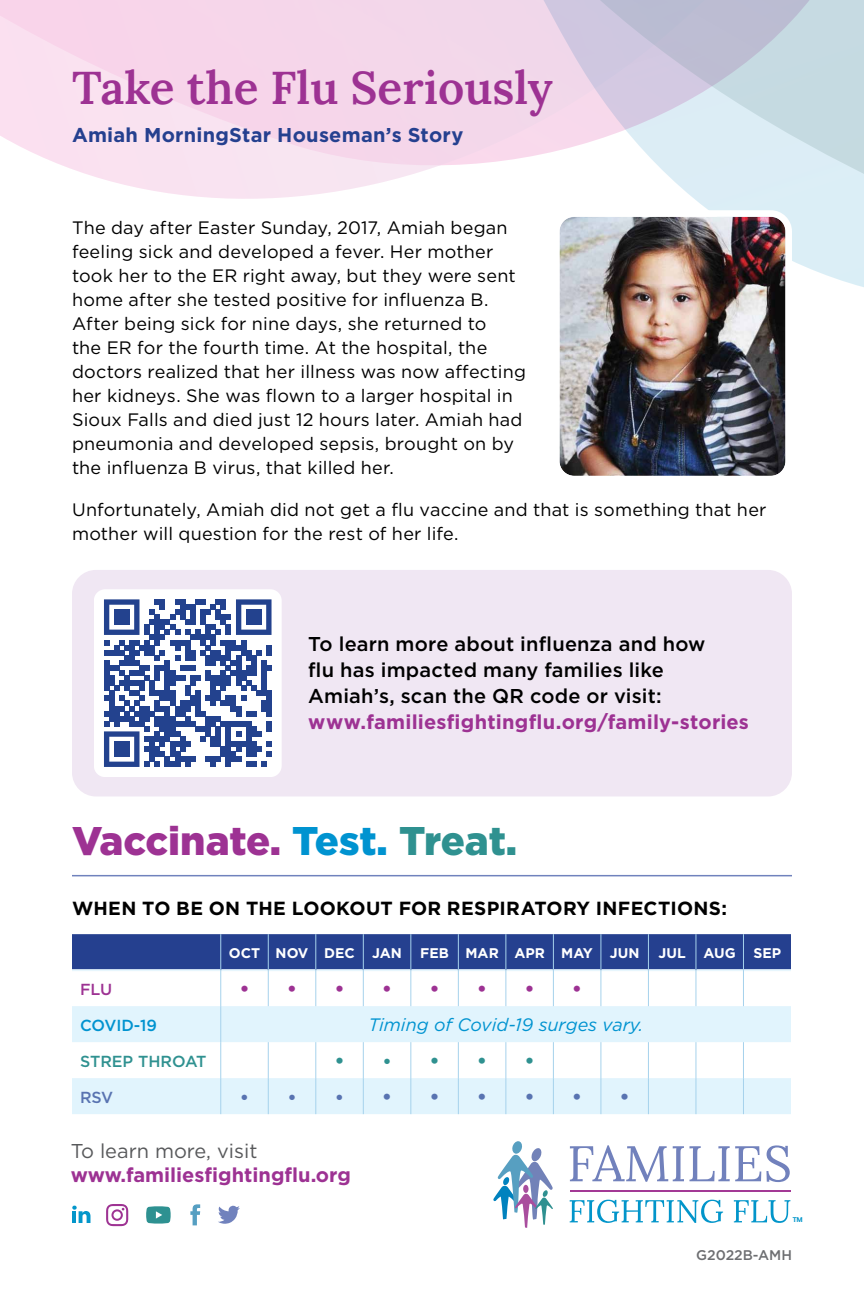
<style>
.page{position:relative;width:864px;height:1296px;background:#fff}
.page>*{position:absolute;margin:0;border:0;box-sizing:border-box;transform-origin:0 0}
.t1{font:46px "Lora";color:#9d3293}
.t2{font:900 40px "Gotham";letter-spacing:-.005em;color:#9d3293}
.t3{font:500 20px/26px "Gotham";letter-spacing:.01em;color:#000}
.t4{font:700 20px "Gotham";letter-spacing:.005em;color:#9d3293}
.t5{font:700 20px "Gotham";letter-spacing:.01em;color:#25408f}
.t6{font:20px "Gotham";color:#58595b}
.t7{font:700 19px "Gotham";letter-spacing:.015em;color:#000}
.t8{font:18px/24px "Gotham";letter-spacing:.01em;color:#000}
.t9{font:italic 18px "Gotham";color:#0093d0}
.t10{font:900 18px "Gotham";color:#9d3293}
.t11{font:900 18px "Gotham";color:#2f9190}
.t12{font:900 18px "Gotham";color:#5873b1}
.t13{font:500 16px "Gotham";color:#2f9190}
.t14{font:500 16px "Gotham";color:#0093d0}
.t15{font:900 16px "Gotham";color:#5873b1}
.t16{font:500 16px "Gotham";color:#9d3293}
.t17{font:500 16px "Gotham";color:#5873b1}
.t18{font:700 14px "Gotham";color:#fff}
.t19{font:500 14px "Gotham";color:#6d6e71}
.t20{font:700 6.8px "Forma DJR Display";color:#0295ca}
.s1{color:#0093d0}
.s2{color:#2f9190}
.s3{font-size:16px}
.s4{font-size:18px}
</style>
<div class="page">
<div style="left:72px;top:570px;width:720px;height:226px;background:#f0e7f3;border-radius:24px"></div>
<svg style="left:0;top:0;width:518px;height:199px;background:#f7ddee"></svg>
<svg style="left:518px;top:0;width:346px;height:287px"></svg>
<svg style="left:570px;top:1145px;width:220px;height:37px"></svg>
<svg style="left:570px;top:1200px;width:153px;height:23px"></svg>
<svg style="left:734px;top:1200px;width:56px;height:23px"></svg>
<hr style="left:570px;top:1190px;width:220px;height:2px;background:#a33995">
<svg style="left:493px;top:1141px;width:60px;height:87px"></svg>
<svg style="left:146px;top:1206px;width:25px;height:18px"></svg>
<svg style="left:72px;top:1206px;width:18px;height:17px"></svg>
<svg style="left:106px;top:1204px;width:22px;height:22px"></svg>
<svg style="left:190px;top:1204px;width:10px;height:21px"></svg>
<svg style="left:218px;top:1206px;width:22px;height:18px"></svg>
<div style="left:72px;top:934px;width:719px;height:35px;background:#25408f"></div>
<svg style="left:72px;top:1006px;width:719px;height:108px;fill:#e1f4fd"></svg>
<hr style="left:72px;top:969px;width:148px;height:2px;background:#e7f6fd">
<hr style="left:221px;top:969px;width:47px;height:2px;background:#e7f6fd">
<hr style="left:269px;top:969px;width:46px;height:2px;background:#e7f6fd">
<hr style="left:316px;top:969px;width:47px;height:2px;background:#e7f6fd">
<hr style="left:364px;top:969px;width:46px;height:2px;background:#e7f6fd">
<hr style="left:411px;top:969px;width:47px;height:2px;background:#e7f6fd">
<hr style="left:459px;top:969px;width:46px;height:2px;background:#e7f6fd">
<hr style="left:506px;top:969px;width:47px;height:2px;background:#e7f6fd">
<hr style="left:554px;top:969px;width:46px;height:2px;background:#e7f6fd">
<hr style="left:601px;top:969px;width:47px;height:2px;background:#e7f6fd">
<hr style="left:649px;top:969px;width:46px;height:2px;background:#e7f6fd">
<hr style="left:696px;top:969px;width:47px;height:2px;background:#e7f6fd">
<hr style="left:744px;top:969px;width:47px;height:2px;background:#e7f6fd">
<hr style="left:220px;top:934px;width:1px;height:36px;background:#a6d2ec">
<hr style="left:268px;top:934px;width:1px;height:36px;background:#a6d2ec">
<hr style="left:315px;top:934px;width:1px;height:36px;background:#a6d2ec">
<hr style="left:363px;top:934px;width:1px;height:36px;background:#a6d2ec">
<hr style="left:410px;top:934px;width:1px;height:36px;background:#a6d2ec">
<hr style="left:458px;top:934px;width:1px;height:36px;background:#a6d2ec">
<hr style="left:505px;top:934px;width:1px;height:36px;background:#a6d2ec">
<hr style="left:553px;top:934px;width:1px;height:36px;background:#a6d2ec">
<hr style="left:600px;top:934px;width:1px;height:36px;background:#a6d2ec">
<hr style="left:648px;top:934px;width:1px;height:36px;background:#a6d2ec">
<hr style="left:695px;top:934px;width:1px;height:36px;background:#a6d2ec">
<hr style="left:743px;top:934px;width:1px;height:36px;background:#a6d2ec">
<hr style="left:220px;top:970px;width:1px;height:36px;background:#a6d2ec">
<hr style="left:268px;top:970px;width:1px;height:36px;background:#a6d2ec">
<hr style="left:315px;top:970px;width:1px;height:36px;background:#a6d2ec">
<hr style="left:363px;top:970px;width:1px;height:36px;background:#a6d2ec">
<hr style="left:410px;top:970px;width:1px;height:36px;background:#a6d2ec">
<hr style="left:458px;top:970px;width:1px;height:36px;background:#a6d2ec">
<hr style="left:505px;top:970px;width:1px;height:36px;background:#a6d2ec">
<hr style="left:553px;top:970px;width:1px;height:36px;background:#a6d2ec">
<hr style="left:600px;top:970px;width:1px;height:36px;background:#a6d2ec">
<hr style="left:648px;top:970px;width:1px;height:36px;background:#a6d2ec">
<hr style="left:695px;top:970px;width:1px;height:36px;background:#a6d2ec">
<hr style="left:743px;top:970px;width:1px;height:36px;background:#a6d2ec">
<hr style="left:220px;top:1006px;width:1px;height:36px;background:#a6d2ec">
<hr style="left:220px;top:1042px;width:1px;height:36px;background:#a6d2ec">
<hr style="left:268px;top:1042px;width:1px;height:36px;background:#a6d2ec">
<hr style="left:315px;top:1042px;width:1px;height:36px;background:#a6d2ec">
<hr style="left:363px;top:1042px;width:1px;height:36px;background:#a6d2ec">
<hr style="left:410px;top:1042px;width:1px;height:36px;background:#a6d2ec">
<hr style="left:458px;top:1042px;width:1px;height:36px;background:#a6d2ec">
<hr style="left:505px;top:1042px;width:1px;height:36px;background:#a6d2ec">
<hr style="left:553px;top:1042px;width:1px;height:36px;background:#a6d2ec">
<hr style="left:600px;top:1042px;width:1px;height:36px;background:#a6d2ec">
<hr style="left:648px;top:1042px;width:1px;height:36px;background:#a6d2ec">
<hr style="left:695px;top:1042px;width:1px;height:36px;background:#a6d2ec">
<hr style="left:743px;top:1042px;width:1px;height:36px;background:#a6d2ec">
<hr style="left:220px;top:1078px;width:1px;height:36px;background:#a6d2ec">
<hr style="left:268px;top:1078px;width:1px;height:36px;background:#a6d2ec">
<hr style="left:315px;top:1078px;width:1px;height:36px;background:#a6d2ec">
<hr style="left:363px;top:1078px;width:1px;height:36px;background:#a6d2ec">
<hr style="left:410px;top:1078px;width:1px;height:36px;background:#a6d2ec">
<hr style="left:458px;top:1078px;width:1px;height:36px;background:#a6d2ec">
<hr style="left:505px;top:1078px;width:1px;height:36px;background:#a6d2ec">
<hr style="left:553px;top:1078px;width:1px;height:36px;background:#a6d2ec">
<hr style="left:600px;top:1078px;width:1px;height:36px;background:#a6d2ec">
<hr style="left:648px;top:1078px;width:1px;height:36px;background:#a6d2ec">
<hr style="left:695px;top:1078px;width:1px;height:36px;background:#a6d2ec">
<hr style="left:743px;top:1078px;width:1px;height:36px;background:#a6d2ec">
<hr style="left:72px;top:875px;width:720px;height:1px;background:#7082bd">
<svg style="left:94px;top:589px;width:188px;height:188px;background:#9faccd"></svg>
<div style="left:114px;top:610px;width:15px;height:15px;background:#23428e"></div>
<div style="left:246px;top:610px;width:15px;height:15px;background:#23428e"></div>
<div style="left:114px;top:742px;width:15px;height:15px;background:#23428e"></div>
<img style="left:561px;top:218px;width:223px;height:256px">
<div style="left:553px;top:210px;width:239px;height:272px;border:7px solid #fff;border-radius:18px"></div>
<h1 class="t1" style="left:72px;top:53px;width:482px">Take the Flu Seriously</h1>
<p class="t5" style="left:72px;top:122px;width:393px">Amiah MorningStar Houseman’s Story</p>
<p class="t8" style="left:72px;top:215px;width:455px">The day after Easter Sunday, 2017, Amiah began feeling sick and developed a fever. Her mother took her to the ER right away, but they were sent home after she tested positive for influenza B.<br>After being sick for nine days, she returned to<br>the ER for the fourth time. At the hospital, the doctors realized that her illness was now affecting her kidneys. She was flown to a larger hospital in Sioux Falls and died just 12 hours later. Amiah had pneumonia and developed sepsis, brought on by the influenza B virus, that killed her.</p>
<p class="t8" style="left:72px;top:497px;width:696px">Unfortunately, Amiah did not get a flu vaccine and that is something that her mother will question for the rest of her life.</p>
<p class="t3" style="left:308px;top:630px;width:399px">To learn more about influenza and how flu has impacted many families like<br>Amiah’s, scan the QR code or visit:</p>
<p class="t4" style="left:308px;top:708px;width:442px">www.familiesfightingflu.org/family-stories</p>
<h2 class="t2" style="left:72px;top:813px;width:447px">Vaccinate. <span class="s1">Test.</span> <span class="s2">Treat.</span></h2>
<p class="t7" style="left:72px;top:895px;width:656px">WHEN TO BE ON THE LOOKOUT FOR RESPIRATORY INFECTIONS:</p>
<p class="t18" style="left:229px;top:944px;width:175px">OCT NOV DEC JAN</p>
<p class="t18" style="left:420px;top:944px;width:221px">FEB MAR APR MAY JUN</p>
<p class="t18" style="left:659px;top:944px;width:29px">JUL</p>
<p class="t18" style="left:704px;top:944px;width:34px">AUG</p>
<p class="t18" style="left:754px;top:944px;width:29px">SEP</p>
<p class="t16" style="left:80px;top:978px;width:34px">FLU</p>
<p class="t10" style="left:240px;top:977px;width:58px">• •</p>
<p class="t10" style="left:335px;top:977px;width:58px">• •</p>
<p class="t10" style="left:430px;top:977px;width:58px">• •</p>
<p class="t10" style="left:525px;top:977px;width:58px">• •</p>
<p class="t14" style="left:80px;top:1014px;width:78px">COVID-19</p>
<p class="t9" style="left:369px;top:1013px;width:276px">Timing of Covid-19 surges vary.</p>
<p class="t13" style="left:80px;top:1050px;width:128px">STREP THROAT</p>
<p class="t11" style="left:335px;top:1049px;width:58px">• <span class="s3">•</span></p>
<p class="t11" style="left:430px;top:1049px;width:58px">• •</p>
<p class="t11" style="left:525px;top:1049px;width:10px">•</p>
<p class="t17" style="left:80px;top:1086px;width:35px">RSV</p>
<p class="t15" style="left:241px;top:1086px;width:9px">•</p>
<p class="t15" style="left:288px;top:1086px;width:9px">•</p>
<p class="t15" style="left:336px;top:1086px;width:58px">• <span class="s4">•</span></p>
<p class="t12" style="left:430px;top:1085px;width:58px">• •</p>
<p class="t12" style="left:525px;top:1085px;width:58px">• •</p>
<p class="t12" style="left:620px;top:1085px;width:10px">•</p>
<p class="t6" style="left:71px;top:1138px;width:188px">To learn more, visit</p>
<p class="t4" style="left:71px;top:1161px;width:282px">www.familiesfightingflu.org</p>
<p class="t20" style="left:793px;top:1215px;width:11px">TM</p>
<p class="t19" style="left:696px;top:1246px;width:97px">G2022B-AMH</p>
</div>
